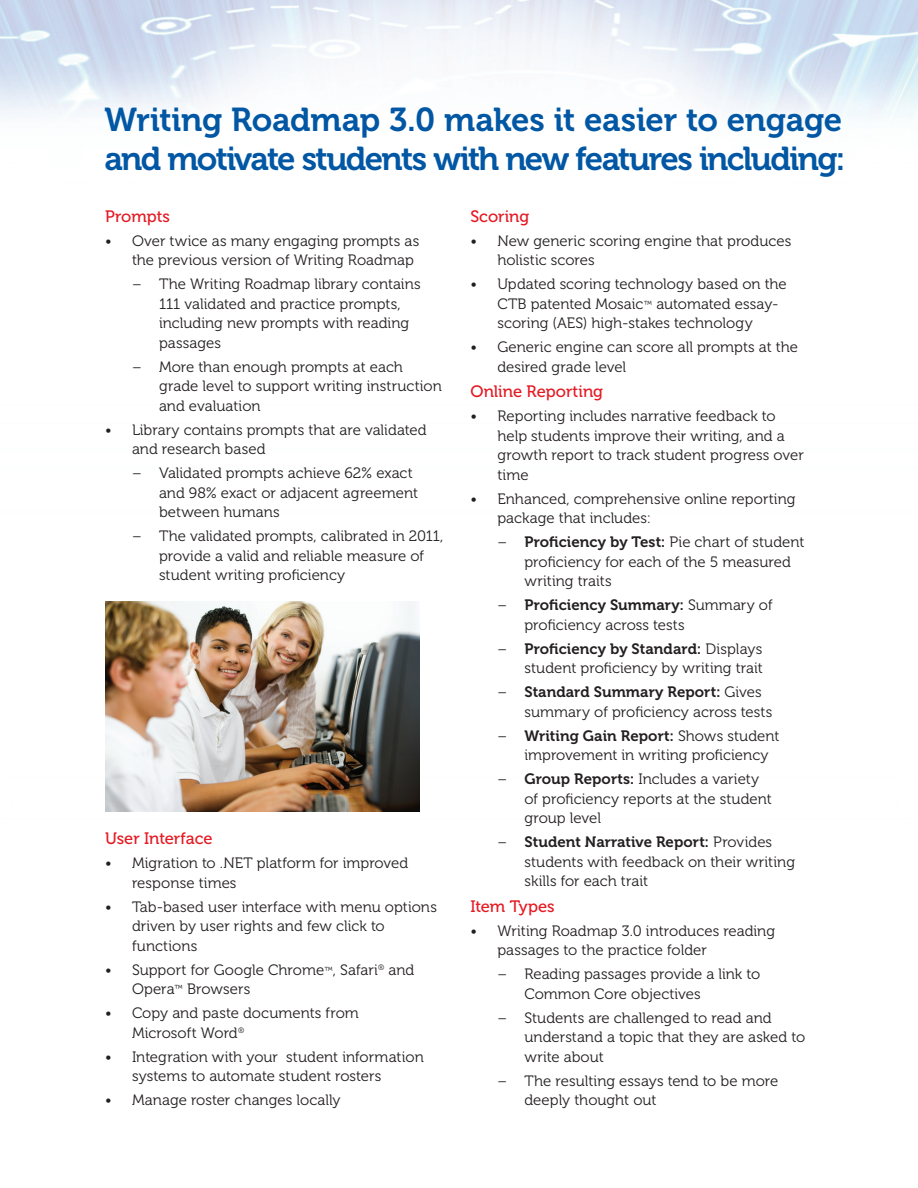
<style>
.page{position:relative;width:918px;height:1188px;background:#fff}
.page>*{position:absolute;margin:0;border:0;box-sizing:border-box;transform-origin:0 0}
.Body{font:33px/39px "Museo 700";letter-spacing:-.045em;color:#0157a4}
.subhead_1{font:16.5px "Museo 500";color:#e51a23}
.Body_bullet{font:15px/19.5px "Museo 300";color:#231f20}
.subhead_1-2{font:15px "Museo 300";letter-spacing:.005em;color:#231f20}
.s1{font-size:8.7px}
.s2{font-family:"Museo 700"}
</style>
<div class="page">
<img style="left:0;top:0;width:918px;height:602px">
<img style="left:105px;top:602px;width:315px;height:210px">
<p class="Body" style="left:104px;top:101px;width:743px">Writing Roadmap 3.0 makes it easier to engage and motivate students with new features including:</p>
<p class="subhead_1" style="left:105px;top:207px;width:67px">Prompts</p>
<p class="Body_bullet" style="left:132px;top:231px;width:289px;text-indent:-27px">• Over twice as many engaging prompts as the previous version of Writing Roadmap</p>
<p class="Body_bullet" style="left:159px;top:275px;width:263px;text-indent:-27px">– The Writing Roadmap library contains<br>111 validated and practice prompts, including new prompts with reading passages</p>
<p class="Body_bullet" style="left:159px;top:357px;width:284px;text-indent:-27px">– More than enough prompts at each grade level to support writing instruction and evaluation</p>
<p class="Body_bullet" style="left:132px;top:420px;width:296px;text-indent:-27px">• Library contains prompts that are validated and research based</p>
<p class="Body_bullet" style="left:159px;top:464px;width:261px;text-indent:-27px">– Validated prompts achieve 62% exact and 98% exact or adjacent agreement between humans</p>
<p class="Body_bullet" style="left:159px;top:527px;width:286px;text-indent:-27px">– The validated prompts, calibrated in 2011, provide a valid and reliable measure of student writing proficiency</p>
<p class="subhead_1" style="left:105px;top:830px;width:109px">User Interface</p>
<p class="Body_bullet" style="left:132px;top:854px;width:278px;text-indent:-27px">• Migration to .NET platform for improved response times</p>
<p class="Body_bullet" style="left:132px;top:897px;width:307px;text-indent:-27px">• Tab-based user interface with menu options driven by user rights and few click to functions</p>
<p class="Body_bullet" style="left:132px;top:960px;width:284px;text-indent:-27px">• Support for Google Chrome<span class="s1">™</span>, Safari<sup>®</sup> and<br>Opera<sup>™</sup> Browsers</p>
<p class="Body_bullet" style="left:132px;top:1004px;width:228px;text-indent:-27px">• Copy and paste documents from<br>Microsoft Word<sup>®</sup></p>
<p class="Body_bullet" style="left:132px;top:1047px;width:293px;text-indent:-27px">• Integration with your student information systems to automate student rosters</p>
<p class="subhead_1-2" style="left:105px;top:1092px;width:237px">• Manage roster changes locally</p>
<p class="subhead_1" style="left:470px;top:207px;width:60px">Scoring</p>
<p class="Body_bullet" style="left:497px;top:231px;width:295px;text-indent:-27px">• New generic scoring engine that produces holistic scores</p>
<p class="Body_bullet" style="left:497px;top:275px;width:291px;text-indent:-27px">• Updated scoring technology based on the<br>CTB patented Mosaic<span class="s1">™</span> automated essay&shy;scoring (AES) high-stakes technology</p>
<p class="Body_bullet" style="left:497px;top:338px;width:302px;text-indent:-27px">• Generic engine can score all prompts at the desired grade level</p>
<p class="subhead_1" style="left:470px;top:383px;width:134px">Online Reporting</p>
<p class="Body_bullet" style="left:497px;top:407px;width:308px;text-indent:-27px">• Reporting includes narrative feedback to help students improve their writing, and a growth report to track student progress over time</p>
<p class="Body_bullet" style="left:497px;top:489px;width:300px;text-indent:-27px">• Enhanced, comprehensive online reporting package that includes:</p>
<p class="Body_bullet" style="left:524px;top:533px;width:282px;text-indent:-27px">– <span class="s2">Proficiency by Test:</span> Pie chart of student proficiency for each of the 5 measured writing traits</p>
<p class="Body_bullet" style="left:524px;top:596px;width:250px;text-indent:-27px">– <span class="s2">Proficiency Summary:</span> Summary of proficiency across tests</p>
<p class="Body_bullet" style="left:497px;top:639px;width:267px;text-align:right">– <span class="s2">Proficiency by Standard:</span> Displays student proficiency by writing trait</p>
<p class="Body_bullet" style="left:524px;top:683px;width:249px;text-indent:-27px">– <span class="s2">Standard Summary Report:</span> Gives summary of proficiency across tests</p>
<p class="Body_bullet" style="left:524px;top:726px;width:257px;text-indent:-27px">– <span class="s2">Writing Gain Report:</span> Shows student improvement in writing proficiency</p>
<p class="Body_bullet" style="left:524px;top:770px;width:249px;text-indent:-27px">– <span class="s2">Group Reports:</span> Includes a variety of proficiency reports at the student group level</p>
<p class="Body_bullet" style="left:524px;top:833px;width:272px;text-indent:-27px">– <span class="s2">Student Narrative Report:</span> Provides students with feedback on their writing skills for each trait</p>
<p class="subhead_1" style="left:470px;top:897px;width:86px">Item Types</p>
<p class="Body_bullet" style="left:497px;top:921px;width:279px;text-indent:-27px">• Writing Roadmap 3.0 introduces reading passages to the practice folder</p>
<p class="Body_bullet" style="left:524px;top:965px;width:237px;text-indent:-27px">– Reading passages provide a link to<br>Common Core objectives</p>
<p class="Body_bullet" style="left:524px;top:1008px;width:282px;text-indent:-27px">– Students are challenged to read and understand a topic that they are asked to write about</p>
<p class="Body_bullet" style="left:524px;top:1071px;width:256px;text-indent:-27px">– The resulting essays tend to be more deeply thought out</p>
</div>
